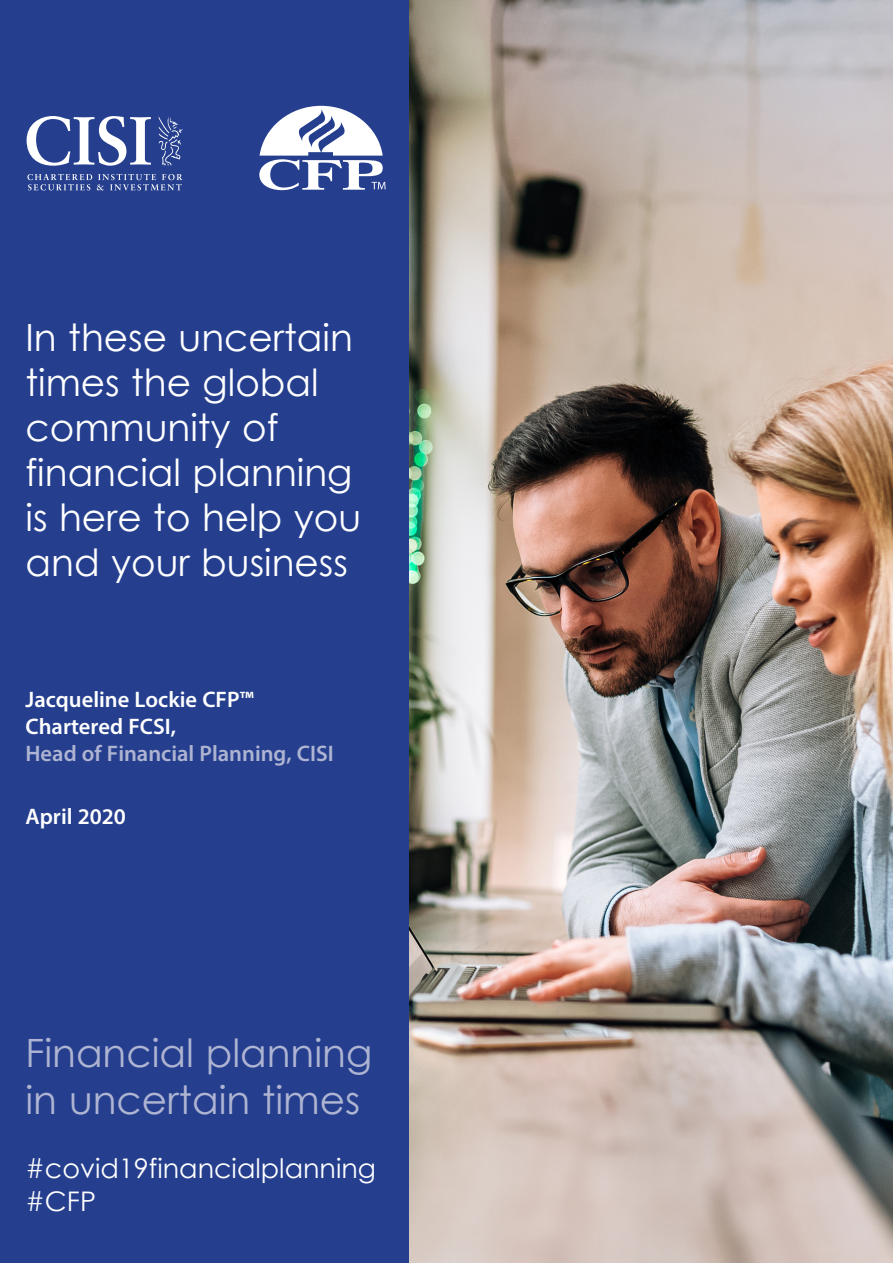
<style>
.page{position:relative;width:893px;height:1263px;background:#fff}
.page>*{position:absolute;margin:0;border:0;box-sizing:border-box;transform-origin:0 0}
.t1{font:39px/46.8px "Century Gothic";color:#aeb4d2}
.t2{font:37.5px/45px "Century Gothic";color:#fff}
.t3{font:27px/32.4px "Century Gothic";color:#fff}
.t4{font:600 22.5px/27px "Myriad Pro";color:#fff}
.s1{color:#aeb4d2}
</style>
<div class="page">
<img style="left:408px;top:0;width:485px;height:1263px">
<div style="left:0;top:0;width:408px;height:1263px;background:#253f8e"></div>
<svg style="left:27px;top:116px;width:124px;height:50px"></svg>
<svg style="left:159px;top:117px;width:24px;height:48px"></svg>
<svg style="left:27px;top:174px;width:155px;height:16px"></svg>
<svg style="left:259px;top:106px;width:127px;height:84px"></svg>
<p class="t2" style="left:26px;top:314px;width:337px">In these uncertain times the global community of financial planning is here to help you and your business</p>
<p class="t4" style="left:26px;top:685px;width:310px">Jacqueline Lockie CFP™<br>Chartered FCSI,<br><span class="s1">Head of Financial Planning, CISI</span></p>
<p class="t4" style="left:26px;top:802px;width:102px">April 2020</p>
<p class="t1" style="left:26px;top:1029px;width:348px">Financial planning in uncertain times</p>
<p class="t3" style="left:26px;top:1152px;width:352px">#covid19financialplanning #CFP</p>
</div>
